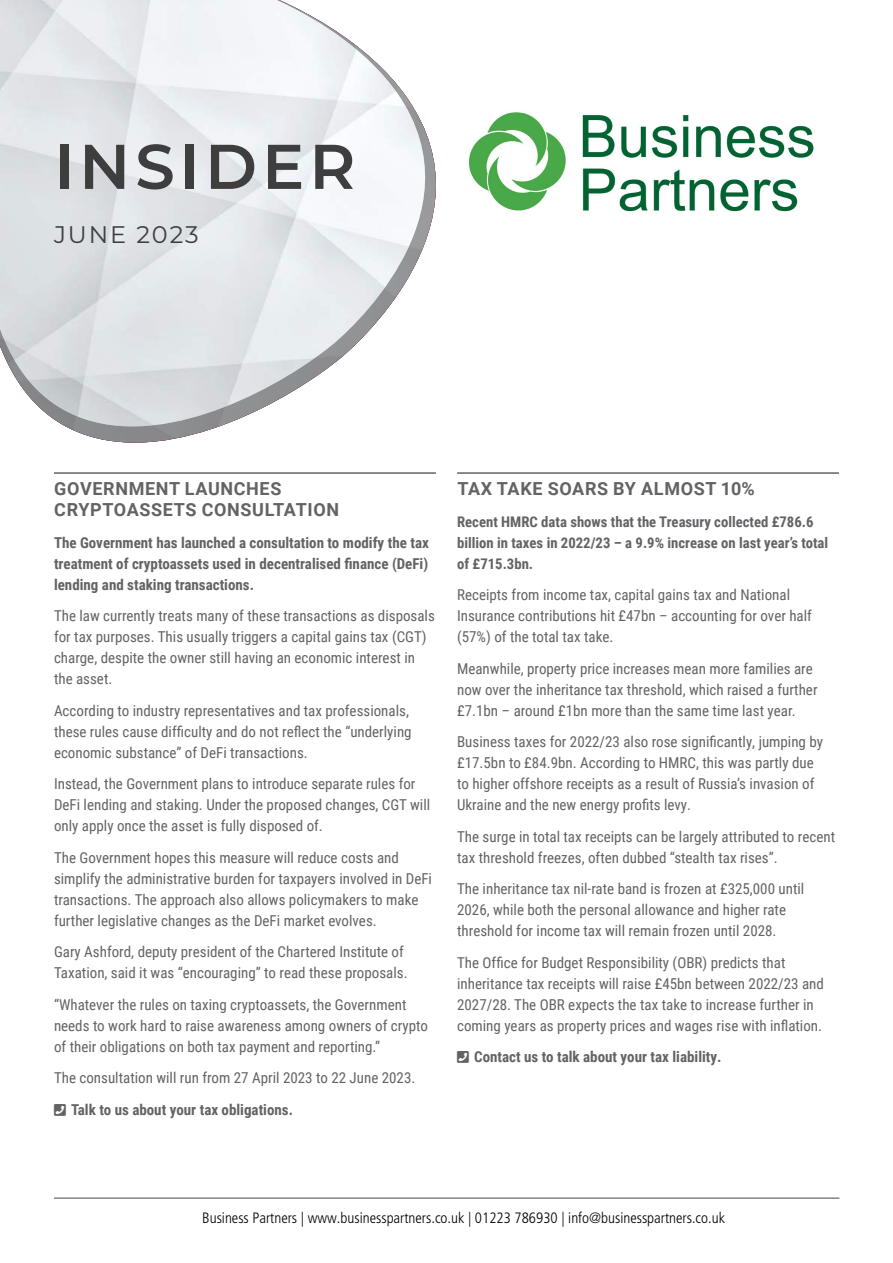
<style>
.page{position:relative;width:893px;height:1263px;background:#fff}
.page>*{position:absolute;margin:0;border:0;box-sizing:border-box;transform-origin:0 0}
.t1{font:600 63px "Montserrat";letter-spacing:.08em;color:#3e3e3f}
.t2{font:24px "Montserrat";letter-spacing:.08em;color:#3e3e3f}
.t3{font:700 18px/21px "Roboto";letter-spacing:.035em;color:#636366}
.t4{font:15px/21px "Roboto Condensed";color:#636366}
.t5{font:700 15px/21px "Roboto Condensed";color:#636366;text-align:justify}
.t6{font:300 condensed 15px "Frutiger LT Std";color:#000}
.t7{font:700 14.7px/21px "Roboto Condensed";color:#636366}
</style>
<div class="page">
<svg style="left:0;top:0;width:470px;height:443px"></svg>
<hr style="left:54px;top:472px;width:382px;height:2px;background:#636366">
<hr style="left:457px;top:472px;width:382px;height:2px;background:#636366">
<hr style="left:54px;top:1197px;width:785px;height:2px;background:#636366">
<img style="left:470px;top:112px;width:344px;height:100px">
<h1 class="t1" style="left:54px;top:122px;width:303px">INSIDER</h1>
<h2 class="t2" style="left:54px;top:218px;width:146px">JUNE 2023</h2>
<p class="t3" style="left:54px;top:477px;width:286px">GOVERNMENT LAUNCHES<br>CRYPTOASSETS CONSULTATION</p>
<p class="t5" style="left:54px;top:531px;width:376px">The Government has launched a consultation to modify the tax treatment of cryptoassets used in decentralised finance (DeFi) lending and staking transactions.</p>
<p class="t4" style="left:54px;top:605px;width:382px">The law currently treats many of these transactions as disposals for tax purposes. This usually triggers a capital gains tax (CGT) charge, despite the owner still having an economic interest in the asset.</p>
<p class="t4" style="left:54px;top:699px;width:359px">According to industry representatives and tax professionals, these rules cause difficulty and do not reflect the “underlying economic substance” of DeFi transactions.</p>
<p class="t4" style="left:54px;top:773px;width:378px">Instead, the Government plans to introduce separate rules for<br>DeFi lending and staking. Under the proposed changes, CGT will only apply once the asset is fully disposed of.</p>
<p class="t4" style="left:54px;top:846px;width:380px">The Government hopes this measure will reduce costs and simplify the administrative burden for taxpayers involved in DeFi transactions. The approach also allows policymakers to make further legislative changes as the DeFi market evolves.</p>
<p class="t4" style="left:54px;top:941px;width:355px">Gary Ashford, deputy president of the Chartered Institute of<br>Taxation, said it was “encouraging” to read these proposals.</p>
<p class="t4" style="left:54px;top:993px;width:375px">“Whatever the rules on taxing cryptoassets, the Government needs to work hard to raise awareness among owners of crypto of their obligations on both tax payment and reporting.”</p>
<p class="t4" style="left:54px;top:1067px;width:363px">The consultation will run from 27 April 2023 to 22 June 2023.</p>
<p class="t5" style="left:71px;top:1098px;width:224px">Talk to us about your tax obligations.</p>
<p class="t3" style="left:457px;top:477px;width:299px">TAX TAKE SOARS BY ALMOST 10%</p>
<p class="t7" style="left:457px;top:510px;width:373px">Recent HMRC data shows that the Treasury collected £786.6 billion in taxes in 2022/23 – a 9.9% increase on last year’s total of £715.3bn.</p>
<p class="t4" style="left:457px;top:584px;width:356px">Receipts from income tax, capital gains tax and National<br>Insurance contributions hit £47bn – accounting for over half (57%) of the total tax take.</p>
<p class="t4" style="left:457px;top:657px;width:362px">Meanwhile, property price increases mean more families are now over the inheritance tax threshold, which raised a further £7.1bn – around £1bn more than the same time last year.</p>
<p class="t4" style="left:457px;top:731px;width:367px">Business taxes for 2022/23 also rose significantly, jumping by £17.5bn to £84.9bn. According to HMRC, this was partly due to higher offshore receipts as a result of Russia’s invasion of Ukraine and the new energy profits levy.</p>
<p class="t4" style="left:457px;top:825px;width:380px">The surge in total tax receipts can be largely attributed to recent tax threshold freezes, often dubbed “stealth tax rises”.</p>
<p class="t4" style="left:457px;top:878px;width:349px">The inheritance tax nil-rate band is frozen at £325,000 until<br>2026, while both the personal allowance and higher rate threshold for income tax will remain frozen until 2028.</p>
<p class="t4" style="left:457px;top:951px;width:368px">The Office for Budget Responsibility (OBR) predicts that inheritance tax receipts will raise £45bn between 2022/23 and 2027/28. The OBR expects the tax take to increase further in coming years as property prices and wages rise with inflation.</p>
<p class="t5" style="left:474px;top:1046px;width:249px">Contact us to talk about your tax liability.</p>
<p class="t6" style="left:202px;top:1211px;width:524px">Business Partners | www.businesspartners.co.uk | 01223 786930 | info@businesspartners.co.uk</p>
</div>
